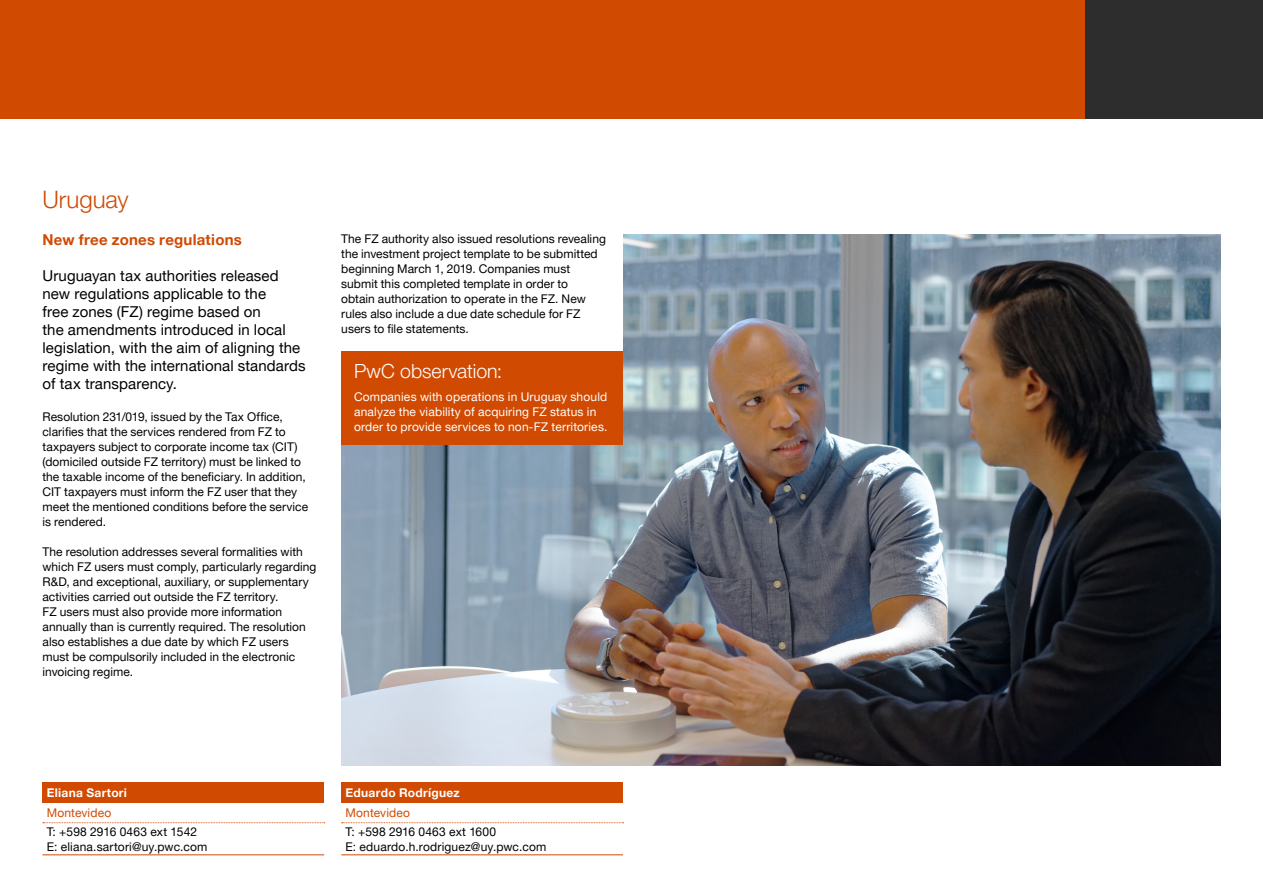
<style>
.page{position:relative;width:1263px;height:893px;background:#fff}
.page>*{position:absolute;margin:0;border:0;box-sizing:border-box;transform-origin:0 0}
.Body_copy{font:300 24px "Helvetica Neue LT Pro";color:#d04a02}
.Body_copy-2{font:300 19.5px "Helvetica Neue LT Pro";color:#fff}
.Intro_text{font:15px/18px "Helvetica Neue LT Pro";letter-spacing:.005em;color:#000}
.Sub_title{font:700 15px "Helvetica Neue LT Pro";letter-spacing:.015em;color:#d04a02}
.Intro_text-2{font:12px/15px "Helvetica Neue LT Pro";letter-spacing:.005em;color:#000}
.t1{font:12px/15px "Helvetica Neue LT Pro";letter-spacing:.015em;color:#fff}
.Body_copy-3{font:12px "Helvetica Neue LT Pro";letter-spacing:.015em;color:#000}
.Body_copy-4{font:700 12px "Helvetica Neue LT Pro";letter-spacing:.025em;color:#fff}
.Body_copy-5{font:12px "Helvetica Neue LT Pro";letter-spacing:.015em;color:#d04a02}
</style>
<div class="page">
<div style="left:0;top:0;width:1085px;height:119px;background:#d04a02"></div>
<div style="left:1085px;top:0;width:178px;height:119px;background:#2d2d2d"></div>
<img style="left:341px;top:234px;width:879px;height:532px">
<div style="left:324px;top:217px;width:299px;height:156px;background:#fff"></div>
<div style="left:42px;top:783px;width:282px;height:20px;background:#d04a02"></div>
<svg style="left:43px;top:822px;width:282px;height:1px"></svg>
<hr style="left:42px;top:854px;width:282px;height:1px;background:#d04a02">
<div style="left:341px;top:783px;width:282px;height:20px;background:#d04a02"></div>
<svg style="left:342px;top:822px;width:282px;height:1px"></svg>
<hr style="left:341px;top:854px;width:282px;height:1px;background:#d04a02">
<div style="left:341px;top:351px;width:282px;height:93px;background:#d04a02"></div>
<p class="Body_copy" style="left:43px;top:185px;width:88px">Uruguay</p>
<p class="Sub_title" style="left:43px;top:230px;width:201px">New free zones regulations</p>
<p class="Intro_text" style="left:43px;top:266px;width:265px">Uruguayan tax authorities released new regulations applicable to the<br>free zones (FZ) regime based on<br>the amendments introduced in local legislation, with the aim of aligning the regime with the international standards of tax transparency.</p>
<p class="Intro_text-2" style="left:43px;top:409px;width:267px">Resolution 231/019, issued by the Tax Office, clarifies that the services rendered from FZ to taxpayers subject to corporate income tax (CIT) (domiciled outside FZ territory) must be linked to the taxable income of the beneficiary. In addition, CIT taxpayers must inform the FZ user that they meet the mentioned conditions before the service is rendered.</p>
<p class="Intro_text-2" style="left:43px;top:544px;width:275px">The resolution addresses several formalities with which FZ users must comply, particularly regarding R&amp;D, and exceptional, auxiliary, or supplementary activities carried out outside the FZ territory.<br>FZ users must also provide more information annually than is currently required. The resolution also establishes a due date by which FZ users must be compulsorily included in the electronic invoicing regime.</p>
<p class="Intro_text-2" style="left:341px;top:231px;width:266px">The FZ authority also issued resolutions revealing the investment project template to be submitted beginning March 1, 2019. Companies must submit this completed template in order to<br>obtain authorization to operate in the FZ. New rules also include a due date schedule for FZ users to file statements.</p>
<p class="Body_copy-2" style="left:354px;top:359px;width:150px">PwC observation:</p>
<p class="t1" style="left:354px;top:389px;width:255px">Companies with operations in Uruguay should analyze the viability of acquiring FZ status in order to provide services to non-FZ territories.</p>
<p class="Body_copy-4" style="left:47px;top:785px;width:82px">Eliana Sartori</p>
<p class="Body_copy-5" style="left:47px;top:805px;width:66px">Montevideo</p>
<p class="Body_copy-3" style="left:47px;top:824px;width:152px">T: +598 2916 0463 ext 1542</p>
<p class="Body_copy-3" style="left:47px;top:839px;width:162px">E: eliana.sartori@uy.pwc.com</p>
<p class="Body_copy-4" style="left:345px;top:785px;width:116px">Eduardo Rodríguez</p>
<p class="Body_copy-5" style="left:345px;top:805px;width:66px">Montevideo</p>
<p class="Body_copy-3" style="left:345px;top:824px;width:152px">T: +598 2916 0463 ext 1600</p>
<p class="Body_copy-3" style="left:345px;top:839px;width:202px">E: eduardo.h.rodriguez@uy.pwc.com</p>
</div>
